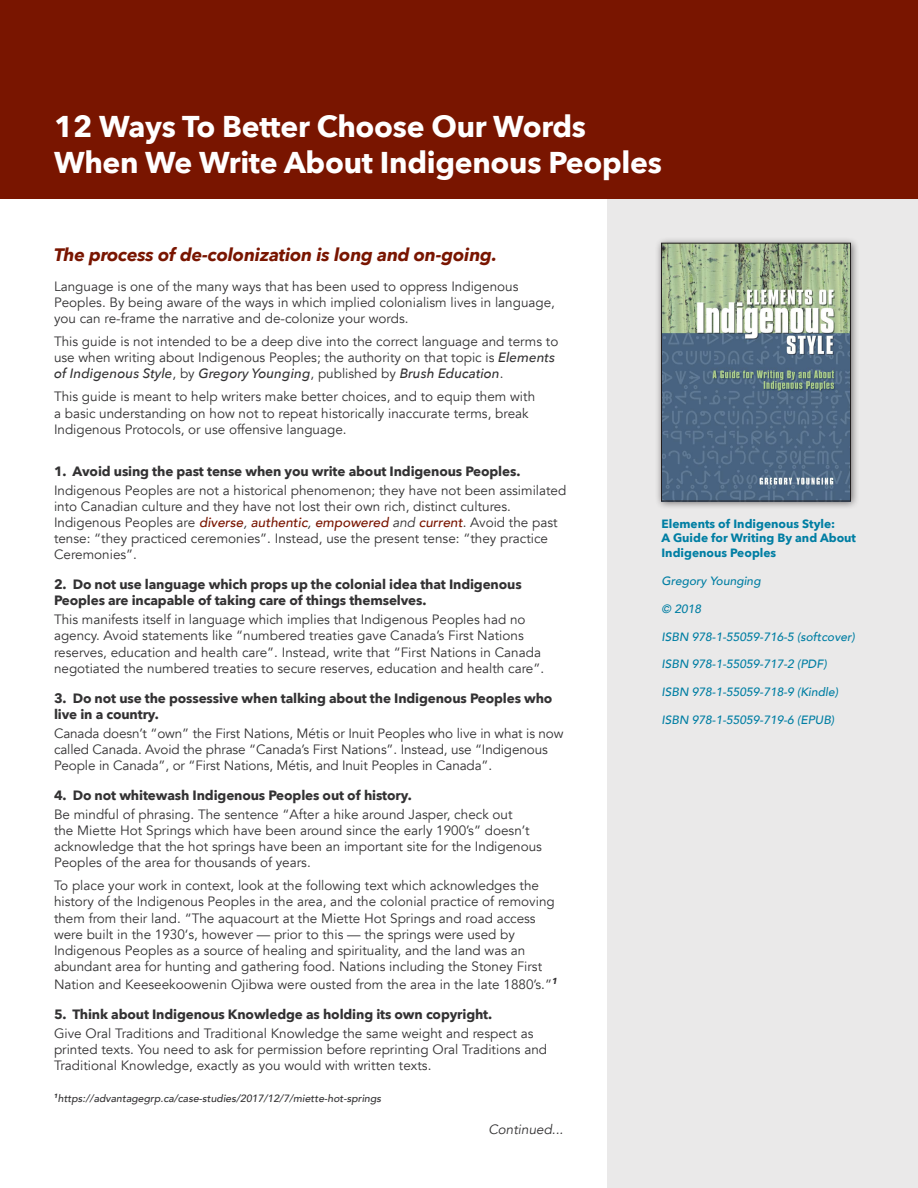
<style>
.page{position:relative;width:918px;height:1188px;background:#fff}
.page>*{position:absolute;margin:0;border:0;box-sizing:border-box;transform-origin:0 0}
.t1{font:700 30px/36px "Avenir Next";letter-spacing:-.01em;color:#fff}
.t2{font:italic 700 18px "Avenir Next";letter-spacing:-.01em;color:#791500}
.Paragraph_-_First{font:13.5px/16.2px "Avenir";color:#333233}
.Paragraph{font:13.5px/16.2px "Avenir";color:#333233}
.t3{font:700 13.5px/16.2px "Avenir Next";letter-spacing:-.01em;color:#333233}
.Paragraph-2{font:italic 13.5px "Avenir";color:#333233}
.t4{font:italic 500 12px "Avenir";color:#007ea3}
.t5{font:700 12px/14.4px "Avenir Next";color:#007ea3}
.Footnotes{font:italic 500 10.5px "Avenir";color:#333233}
.s1{font-family:"Avenir Next";font-weight:500;font-style:italic}
.s2{font-weight:500;font-style:italic;color:#791500}
.s3{font-style:italic}
</style>
<div class="page">
<div style="left:608px;top:94px;width:310px;height:1094px;background:#eae9e9"></div>
<div style="left:0;top:0;width:918px;height:199px;background:#791500"></div>
<div style="left:655px;top:237px;width:204px;height:273px;background:#231f20;opacity:.64"></div>
<img style="left:663px;top:245px;width:186px;height:254px">
<div style="left:661px;top:243px;width:190px;height:258px;border:1px solid #231f20"></div>
<h1 class="t1" style="left:54px;top:108px;width:609px">12 Ways To Better Choose Our Words<br>When We Write About Indigenous Peoples</h1>
<h2 class="t2" style="left:54px;top:239px;width:445px">The process of de-colonization is long and on-going.</h2>
<p class="Paragraph_-_First" style="left:54px;top:278px;width:503px">Language is one of the many ways that has been used to oppress Indigenous<br>Peoples. By being aware of the ways in which implied colonialism lives in language, you can re-frame the narrative and de-colonize your words.</p>
<p class="Paragraph" style="left:54px;top:334px;width:506px">This guide is not intended to be a deep dive into the correct language and terms to use when writing about Indigenous Peoples; the authority on that topic is <span class="s1">Elements of Indigenous Style</span>, by <span class="s1">Gregory Younging</span>, published by <span class="s1">Brush Education</span>.</p>
<p class="Paragraph" style="left:54px;top:389px;width:483px">This guide is meant to help writers make better choices, and to equip them with a basic understanding on how not to repeat historically inaccurate terms, break<br>Indigenous Protocols, or use offensive language.</p>
<h3 class="t3" style="left:54px;top:463px;width:468px">1. Avoid using the past tense when you write about Indigenous Peoples.</h3>
<p class="Paragraph_-_First" style="left:54px;top:482px;width:514px">Indigenous Peoples are not a historical phenomenon; they have not been assimilated into Canadian culture and they have not lost their own rich, distinct cultures.<br>Indigenous Peoples are <span class="s2">diverse</span><span class="s3">,</span> <span class="s2">authentic</span><span class="s3">,</span> <span class="s2">empowered</span> <span class="s3">and</span> <span class="s2">current</span>. Avoid the past tense: “they practiced ceremonies”. Instead, use the present tense: “they practice Ceremonies”.</p>
<h3 class="t3" style="left:54px;top:576px;width:469px">2. Do not use language which props up the colonial idea that Indigenous<br>Peoples are incapable of taking care of things themselves.</h3>
<p class="Paragraph_-_First" style="left:54px;top:612px;width:492px">This manifests itself in language which implies that Indigenous Peoples had no agency. Avoid statements like “numbered treaties gave Canada’s First Nations reserves, education and health care”. Instead, write that “First Nations in Canada negotiated the numbered treaties to secure reserves, education and health care”.</p>
<h3 class="t3" style="left:54px;top:690px;width:500px">3. Do not use the possessive when talking about the Indigenous Peoples who live in a country.</h3>
<p class="Paragraph_-_First" style="left:54px;top:725px;width:511px">Canada doesn’t “own” the First Nations, Métis or Inuit Peoples who live in what is now called Canada. Avoid the phrase “Canada’s First Nations”. Instead, use “Indigenous<br>People in Canada”, or “First Nations, Métis, and Inuit Peoples in Canada”.</p>
<h3 class="t3" style="left:54px;top:787px;width:359px">4. Do not whitewash Indigenous Peoples out of history.</h3>
<p class="Paragraph_-_First" style="left:54px;top:806px;width:490px">Be mindful of phrasing. The sentence “After a hike around Jasper, check out<br>the Miette Hot Springs which have been around since the early 1900’s” doesn’t acknowledge that the hot springs have been an important site for the Indigenous Peoples of the area for thousands of years.</p>
<p class="Paragraph" style="left:54px;top:878px;width:502px">To place your work in context, look at the following text which acknowledges the history of the Indigenous Peoples in the area, and the colonial practice of removing them from their land. “The aquacourt at the Miette Hot Springs and road access were built in the 1930‘s, however — prior to this — the springs were used by Indigenous Peoples as a source of healing and spirituality, and the land was an abundant area for hunting and gathering food. Nations including the Stoney First</p>
<p class="Paragraph" style="left:54px;top:977px;width:505px">Nation and Keeseekoowenin Ojibwa were ousted from the area in the late 1880’s.”<sup>1</sup></p>
<h3 class="t3" style="left:54px;top:1006px;width:440px">5. Think about Indigenous Knowledge as holding its own copyright.</h3>
<p class="Paragraph_-_First" style="left:54px;top:1025px;width:495px">Give Oral Traditions and Traditional Knowledge the same weight and respect as printed texts. You need to ask for permission before reprinting Oral Traditions and<br>Traditional Knowledge, exactly as you would with written texts.</p>
<p class="Footnotes" style="left:54px;top:1092px;width:329px"><sup>1</sup>https://advantagegrp.ca/case-studies/2017/12/7/miette-hot-springs</p>
<p class="Paragraph-2" style="left:488px;top:1121px;width:76px">Continued...</p>
<p class="t5" style="left:662px;top:516px;width:196px">Elements of Indigenous Style:<br>A Guide for Writing By and About<br>Indigenous Peoples</p>
<p class="t4" style="left:662px;top:573px;width:101px">Gregory Younging</p>
<p class="t4" style="left:662px;top:601px;width:41px">© 2018</p>
<p class="t4" style="left:662px;top:629px;width:195px">ISBN 978-1-55059-716-5 (softcover)</p>
<p class="t4" style="left:662px;top:657px;width:167px">ISBN 978-1-55059-717-2 (PDF)</p>
<p class="t4" style="left:662px;top:685px;width:178px">ISBN 978-1-55059-718-9 (Kindle)</p>
<p class="t4" style="left:662px;top:713px;width:174px">ISBN 978-1-55059-719-6 (EPUB)</p>
</div>
